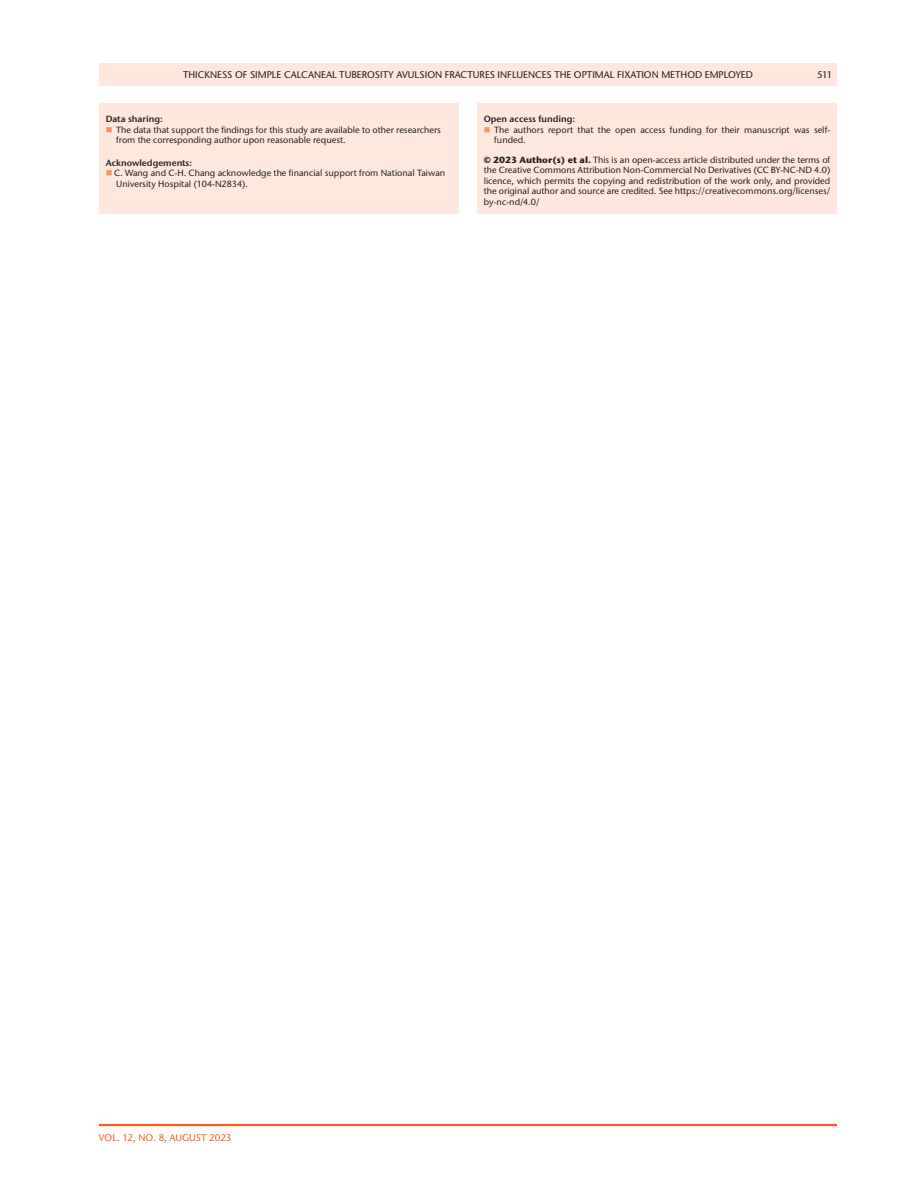
<style>
.page{position:relative;width:918px;height:1188px;background:#fff}
.page>*{position:absolute;margin:0;border:0;box-sizing:border-box;transform-origin:0 0}
.t1{font:500 9.75px "Stone Sans ITC Pro";color:#231f20}
.t2{font:500 9.75px "Stone Sans ITC Pro";color:#f15f23}
.t3{font:500 9px/10.5px "Stone Sans ITC Pro";color:#231f20}
.t4{font:600 9px "Stone Sans ITC Pro";color:#231f20}
.s1{font-weight:700}
</style>
<div class="page">
<hr style="left:99px;top:1124px;width:738px;height:2px;background:#f15f23">
<div style="left:99px;top:63px;width:738px;height:23px;background:#fee7dc"></div>
<div style="left:477px;top:104px;width:360px;height:110px;background:#fee7dc"></div>
<div style="left:99px;top:104px;width:360px;height:110px;background:#fee7dc"></div>
<p class="t1" style="left:183px;top:68px;width:571px">THICKNESS OF SIMPLE CALCANEAL TUBEROSITY AVULSION FRACTURES INFLUENCES THE OPTIMAL FIXATION METHOD EMPLOYED</p>
<p class="t1" style="left:817px;top:68px;width:17px">511</p>
<p class="t4" style="left:106px;top:113px;width:59px">Data sharing:</p>
<p class="t3" style="left:116px;top:124px;width:326px">The data that support the findings for this study are available to other researchers from the corresponding author upon reasonable request.</p>
<p class="t4" style="left:106px;top:157px;width:88px">Acknowledgements:</p>
<p class="t3" style="left:114px;top:168px;width:333px">C. Wang and C-H. Chang acknowledge the financial support from National Taiwan<br>University Hospital (104-N2834).</p>
<p class="t4" style="left:484px;top:113px;width:93px">Open access funding:</p>
<p class="t3" style="left:494px;top:124px;width:337px">The authors report that the open access funding for their manuscript was self&shy;funded.</p>
<p class="t3" style="left:484px;top:154px;width:348px;text-align:justify"><span class="s1">© 2023 Author(s) et al.</span> This is an open-access article distributed under the terms of the Creative Commons Attribution Non-Commercial No Derivatives (CC BY-NC-ND 4.0) licence, which permits the copying and redistribution of the work only, and provided the original author and source are credited. See https://creativecommons.org/licenses/ by-nc-nd/4.0/</p>
<p class="t2" style="left:99px;top:1132px;width:134px">VOL. 12, NO. 8, AUGUST 2023</p>
</div>
